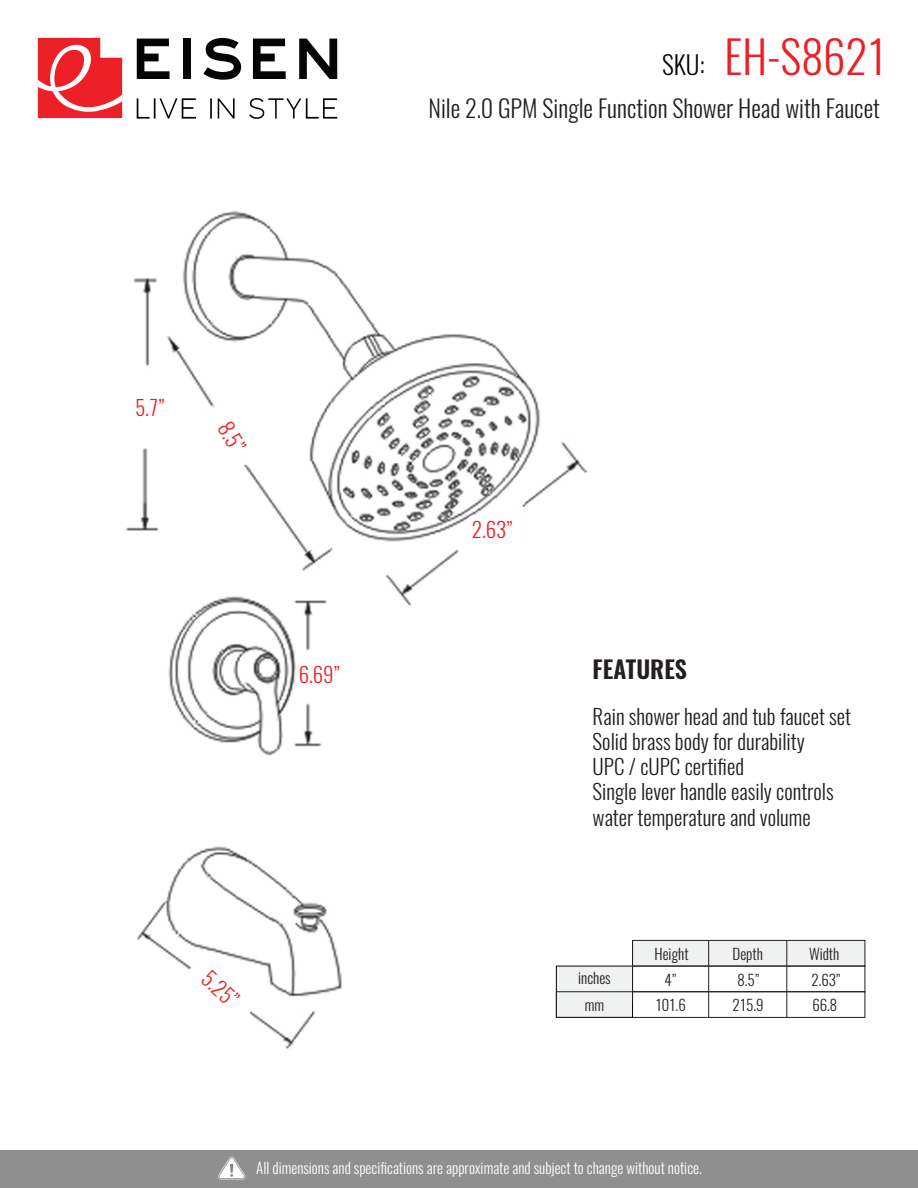
<style>
.page{position:relative;width:918px;height:1188px;background:#fff}
.page>*{position:absolute;margin:0;border:0;box-sizing:border-box;transform-origin:0 0}
.t1{font:300 45px "Oswald";color:#ec2026}
.t2{font:300 24px "Oswald";color:#231f20}
.t3{font:600 24px "Oswald";color:#231f20}
.t4{font:300 21px/25.2px "Oswald";color:#231f20}
.t5{font:300 21px "Oswald";color:#ee1f23}
.t6{font:300 15px "Oswald";color:#fff}
.t7{font:300 15px/27.5px "Oswald";color:#231f20;text-align:center}
.s1{font-size:25.5px;color:#050504}
</style>
<div class="page">
<img style="left:126px;top:211px;width:464px;height:838px">
<svg style="left:137px;top:39px;width:33px;height:40px"></svg>
<div style="left:183px;top:39px;width:8px;height:40px;background:#050504"></div>
<svg style="left:203px;top:38px;width:38px;height:42px"></svg>
<svg style="left:253px;top:39px;width:33px;height:40px"></svg>
<svg style="left:299px;top:39px;width:38px;height:40px"></svg>
<svg style="left:137px;top:98px;width:59px;height:21px"></svg>
<svg style="left:210px;top:98px;width:2px;height:21px"></svg>
<svg style="left:218px;top:98px;width:17px;height:21px"></svg>
<svg style="left:249px;top:98px;width:88px;height:21px"></svg>
<svg style="left:38px;top:38px;width:84px;height:80px"></svg>
<div style="left:0;top:1150px;width:918px;height:38px;background:#8f8f8f"></div>
<svg style="left:218px;top:1157px;width:27px;height:22px"></svg>
<div style="left:464px;top:521px;width:55px;height:33px;background:#fff"></div>
<svg style="left:202px;top:393px;width:64px;height:72px"></svg>
<div style="left:133px;top:373px;width:32px;height:67px;background:#fff"></div>
<div style="left:299px;top:653px;width:62px;height:39px;background:#fff"></div>
<svg style="left:185px;top:956px;width:71px;height:64px"></svg>
<div style="left:556px;top:966px;width:77px;height:52px;background:#f0f1f1;border:1px solid #050504"></div>
<div style="left:633px;top:940px;width:232px;height:26px;background:#f0f1f1"></div>
<div style="left:632px;top:940px;width:233px;height:26px;border:1px solid #231f20"></div>
<div style="left:632px;top:966px;width:233px;height:26px;border:1px solid #231f20"></div>
<div style="left:556px;top:991px;width:309px;height:27px;border:1px solid #231f20"></div>
<hr style="left:708px;top:940px;width:1px;height:77px;background:#231f20">
<hr style="left:786px;top:940px;width:1px;height:77px;background:#231f20">
<hr style="left:632px;top:940px;width:1px;height:62px;background:#231f20">
<h1 class="t1" style="left:662px;top:17px;width:226px"><span class="s1">SKU:</span> EH-S8621</h1>
<p class="t2" style="left:429px;top:87px;width:453px">Nile 2.0 GPM Single Function Shower Head with Faucet</p>
<p class="t5" style="left:135px;top:389px;width:31px">5.7”</p>
<p class="t5" style="left:240px;top:414px;width:32px;rotate:59deg">8.5”</p>
<p class="t5" style="left:299px;top:655px;width:43px">6.69”</p>
<p class="t5" style="left:218px;top:961px;width:42px;rotate:43deg">5.25”</p>
<p class="t5" style="left:472px;top:511px;width:42px">2.63”</p>
<p class="t3" style="left:593px;top:657px;width:96px">FEATURES</p>
<p class="t4" style="left:593px;top:701px;width:260px">Rain shower head and tub faucet set<br>Solid brass body for durability<br>UPC / cUPC certified<br>Single lever handle easily controls water temperature and volume</p>
<p class="t7" style="left:578px;top:962px;width:34px">inches mm</p>
<p class="t7" style="left:654px;top:938px;width:36px">Height</p>
<p class="t7" style="left:733px;top:938px;width:32px">Depth</p>
<p class="t7" style="left:809px;top:938px;width:32px">Width</p>
<p class="t7" style="left:665px;top:964px;width:14px">4”</p>
<p class="t7" style="left:738px;top:964px;width:23px">8.5”</p>
<p class="t7" style="left:811px;top:964px;width:31px">2.63”</p>
<p class="t7" style="left:655px;top:990px;width:32px">101.6</p>
<p class="t7" style="left:733px;top:990px;width:33px">215.9</p>
<p class="t7" style="left:813px;top:990px;width:26px">66.8</p>
<p class="t6" style="left:256px;top:1155px;width:447px">All dimensions and specifications are approximate and subject to change without notice.</p>
</div>
